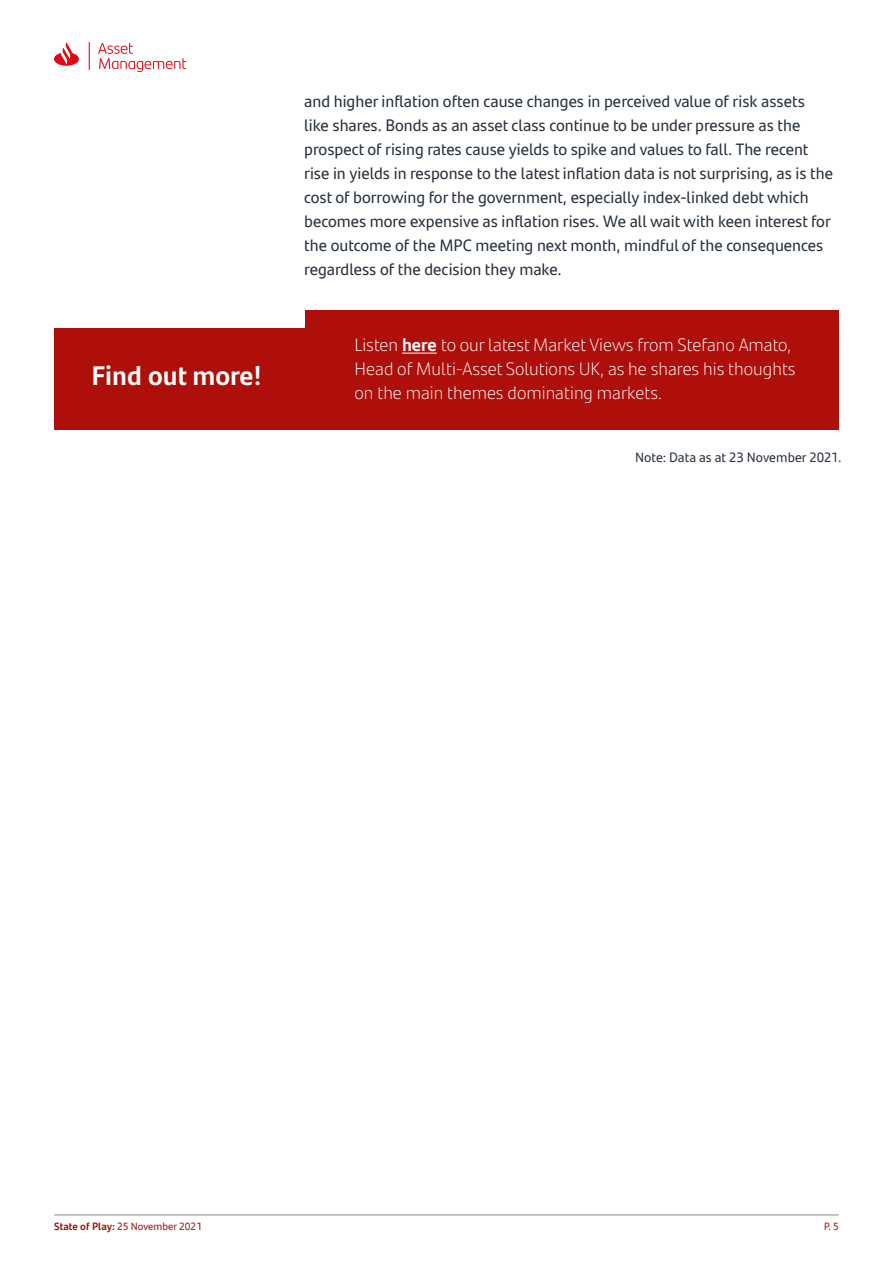
<style>
.page{position:relative;width:893px;height:1263px;background:#fff}
.page>*{position:absolute;margin:0;border:0;box-sizing:border-box;transform-origin:0 0}
.t1{font:700 27px "Santander Text";color:#fff}
.t2{font:300 18px/24px "Santander Text";color:#fff}
.t3{font:16.5px/24px "Santander Text";color:#25303b}
.t4{font:13.5px "Santander Text";color:#25303b}
.t5{font:10.5px "Santander Text";color:#9c1006}
.t6{font:10.5px "Santander Headline";color:#ae0f0a}
.s1{font-weight:700}
</style>
<div class="page">
<hr style="left:54px;top:1215px;width:785px;height:1px;background:#808b94">
<svg style="left:54px;top:42px;width:132px;height:30px"></svg>
<div style="left:54px;top:310px;width:785px;height:120px;background:#ae0f0a"></div>
<div style="left:50px;top:291px;width:255px;height:37px;background:#fff"></div>
<hr style="left:402px;top:353px;width:35px;height:1px;background:#fff">
<h1 class="t1" style="left:91px;top:354px;width:172px">Find out more!</h1>
<p class="t3" style="left:304px;top:89px;width:530px">and higher inflation often cause changes in perceived value of risk assets like shares. Bonds as an asset class continue to be under pressure as the prospect of rising rates cause yields to spike and values to fall. The recent rise in yields in response to the latest inflation data is not surprising, as is the cost of borrowing for the government, especially index-linked debt which becomes more expensive as inflation rises. We all wait with keen interest for the outcome of the MPC meeting next month, mindful of the consequences regardless of the decision they make.</p>
<p class="t2" style="left:355px;top:332px;width:443px">Listen <span class="s1">here</span> to our latest Market Views from Stefano Amato,<br>Head of Multi-Asset Solutions UK, as he shares his thoughts on the main themes dominating markets.</p>
<p class="t4" style="left:635px;top:447px;width:208px">Note: Data as at 23 November 2021.</p>
<p class="t5" style="left:54px;top:1218px;width:149px"><span class="s1">State of Play:</span> 25 November 2021</p>
<p class="t6" style="left:824px;top:1218px;width:16px">P. 5</p>
</div>
